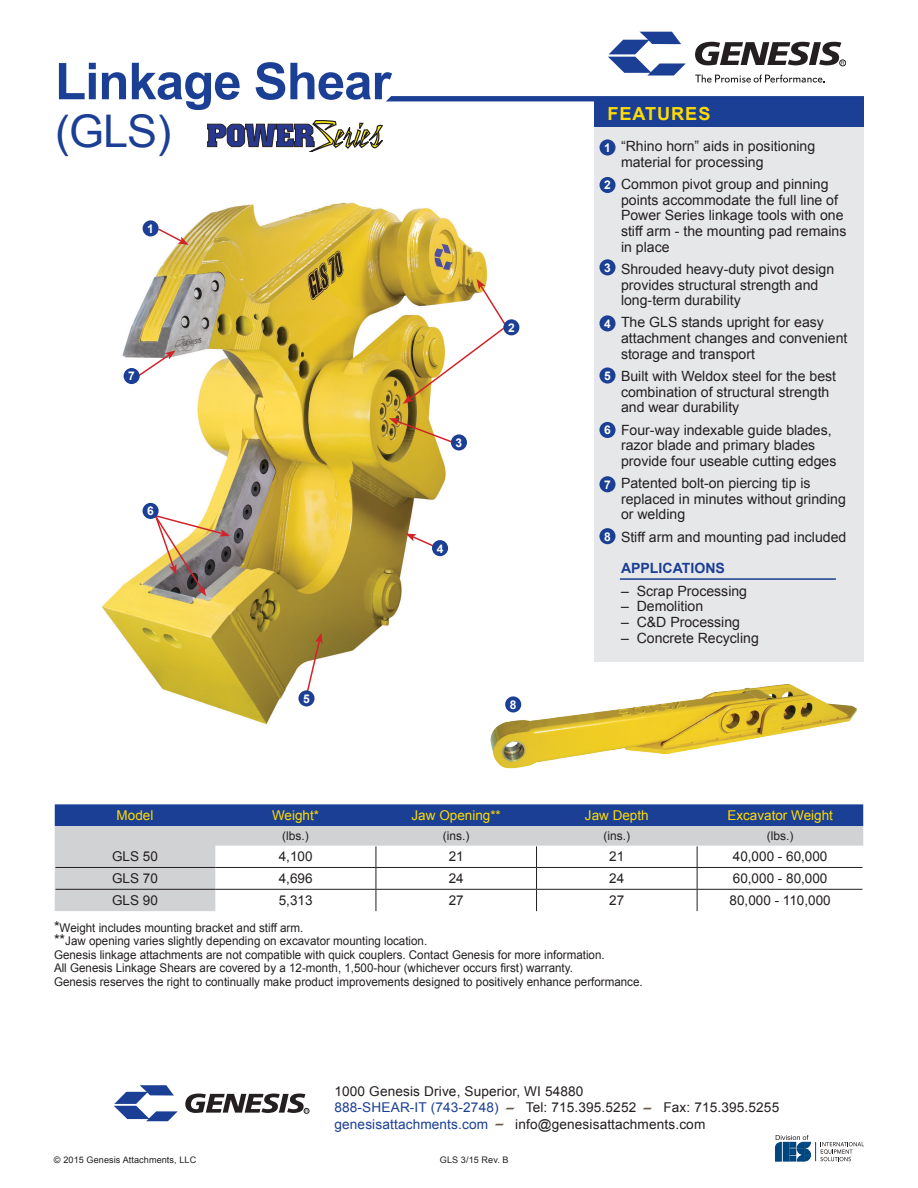
<style>
.page{position:relative;width:918px;height:1188px;background:#fff}
.page>*{position:absolute;margin:0;border:0;box-sizing:border-box;transform-origin:0 0}
.t1{font:700 51px "Arial";letter-spacing:-.02em;color:#1b3f94}
.t2{font:45px "Arial";color:#1b3f94}
.t3{font:700 18px "Arial";letter-spacing:.05em;color:#ffdc01}
.Paragraph_Style_1{font:14.1px/15.6px "Arial";color:#231f20}
.Paragraph_Style_1-2{font:700 14.1px "Arial";color:#1b3f94}
.t4{font:13.5px "Arial";letter-spacing:.01em;color:#231f20}
.t5{font:13.5px "Arial";color:#ffdc01}
.t6{font:12px "Arial";color:#231f20}
.t7{font:700 12px "Arial";color:#fff}
.t8{font:9px "Arial";letter-spacing:.01em;color:#231f20}
.s1{font-size:15px}
.s2{color:#1b3f94}
.s3{font-style:italic;font-size:21px;color:#685d49}
</style>
<div class="page">
<img style="left:102px;top:202px;width:408px;height:523px">
<svg style="left:134px;top:350px;width:42px;height:29px"></svg>
<svg style="left:403px;top:279px;width:105px;height:125px"></svg>
<svg style="left:157px;top:227px;width:32px;height:18px"></svg>
<svg style="left:153px;top:514px;width:77px;height:82px"></svg>
<svg style="left:305px;top:633px;width:18px;height:61px"></svg>
<svg style="left:389px;top:418px;width:64px;height:26px"></svg>
<svg style="left:405px;top:533px;width:31px;height:15px"></svg>
<div style="left:143px;top:220px;width:16px;height:16px;background:#1b3f94;border-radius:50%"></div>
<div style="left:503px;top:319px;width:16px;height:16px;background:#1b3f94;border-radius:50%"></div>
<div style="left:451px;top:434px;width:16px;height:17px;background:#1b3f94;border-radius:50%"></div>
<div style="left:432px;top:540px;width:16px;height:16px;background:#1b3f94;border-radius:50%"></div>
<div style="left:298px;top:690px;width:17px;height:16px;background:#1b3f94;border-radius:50%"></div>
<div style="left:143px;top:503px;width:16px;height:16px;background:#1b3f94;border-radius:50%"></div>
<div style="left:124px;top:368px;width:16px;height:16px;background:#1b3f94;border-radius:50%"></div>
<div style="left:839px;top:60px;width:7px;height:6px;border:1px solid #231f20;border-radius:50%"></div>
<svg style="left:695px;top:42px;width:149px;height:23px"></svg>
<svg style="left:607px;top:32px;width:79px;height:44px"></svg>
<svg style="left:695px;top:75px;width:130px;height:7px"></svg>
<svg style="left:207px;top:120px;width:176px;height:31px"></svg>
<div style="left:594px;top:100px;width:270px;height:27px;background:#1b3f94"></div>
<svg style="left:386px;top:96px;width:478px;height:5px;background:#1f4396"></svg>
<div style="left:594px;top:127px;width:270px;height:535px;background:#e6e7e9"></div>
<div style="left:600px;top:139px;width:16px;height:17px;background:#1b3f94;border-radius:50%"></div>
<div style="left:600px;top:177px;width:16px;height:16px;background:#1b3f94;border-radius:50%"></div>
<div style="left:599px;top:259px;width:17px;height:16px;background:#1b3f94;border-radius:50%"></div>
<div style="left:599px;top:315px;width:17px;height:16px;background:#1b3f94;border-radius:50%"></div>
<div style="left:599px;top:367px;width:17px;height:17px;background:#1b3f94;border-radius:50%"></div>
<div style="left:599px;top:422px;width:17px;height:16px;background:#1b3f94;border-radius:50%"></div>
<div style="left:599px;top:476px;width:17px;height:16px;background:#1b3f94;border-radius:50%"></div>
<div style="left:599px;top:528px;width:17px;height:16px;background:#1b3f94;border-radius:50%"></div>
<div style="left:55px;top:804px;width:808px;height:22px;background:#1b3f94"></div>
<svg style="left:55px;top:826px;width:808px;height:85px"></svg>
<hr style="left:56px;top:867px;width:159px;height:1px;background:#231f20">
<hr style="left:215px;top:867px;width:161px;height:1px;background:#231f20">
<hr style="left:376px;top:867px;width:161px;height:1px;background:#231f20">
<hr style="left:537px;top:867px;width:160px;height:1px;background:#231f20">
<hr style="left:697px;top:867px;width:166px;height:1px;background:#231f20">
<hr style="left:56px;top:889px;width:159px;height:1px;background:#231f20">
<hr style="left:215px;top:889px;width:161px;height:1px;background:#231f20">
<hr style="left:376px;top:889px;width:161px;height:1px;background:#231f20">
<svg style="left:376px;top:846px;width:1px;height:65px"></svg>
<hr style="left:537px;top:889px;width:160px;height:1px;background:#231f20">
<svg style="left:536px;top:846px;width:1px;height:65px"></svg>
<hr style="left:697px;top:889px;width:166px;height:1px;background:#231f20">
<svg style="left:697px;top:846px;width:1px;height:65px"></svg>
<hr style="left:620px;top:578px;width:216px;height:2px;background:#1b3f94">
<img style="left:479px;top:675px;width:378px;height:94px">
<svg style="left:185px;top:1094px;width:124px;height:20px"></svg>
<svg style="left:114px;top:1085px;width:64px;height:36px"></svg>
<svg style="left:775px;top:1135px;width:89px;height:26px"></svg>
<p class="t1" style="left:55px;top:47px;width:338px">Linkage Shear</p>
<p class="t2" style="left:55px;top:102px;width:118px">(GLS)</p>
<p class="t3" style="left:608px;top:102px;width:104px">FEATURES</p>
<p class="Paragraph_Style_1" style="left:621px;top:139px;width:196px">“Rhino horn” aids in positioning material for processing</p>
<p class="Paragraph_Style_1" style="left:621px;top:177px;width:227px">Common pivot group and pinning points accommodate the full line of<br>Power Series linkage tools with one stiff arm - the mounting pad remains in place</p>
<p class="Paragraph_Style_1" style="left:621px;top:261px;width:215px">Shrouded heavy-duty pivot design provides structural strength and long-term durability</p>
<p class="Paragraph_Style_1" style="left:621px;top:315px;width:228px">The GLS stands upright for easy attachment changes and convenient storage and transport</p>
<p class="Paragraph_Style_1" style="left:621px;top:368px;width:217px">Built with Weldox steel for the best combination of structural strength and wear durability</p>
<p class="Paragraph_Style_1" style="left:621px;top:422px;width:217px">Four-way indexable guide blades, razor blade and primary blades provide four useable cutting edges</p>
<p class="Paragraph_Style_1" style="left:621px;top:476px;width:226px">Patented bolt-on piercing tip is replaced in minutes without grinding or welding</p>
<p class="Paragraph_Style_1" style="left:621px;top:529px;width:227px">Stiff arm and mounting pad included</p>
<p class="Paragraph_Style_1-2" style="left:621px;top:559px;width:105px">APPLICATIONS</p>
<p class="Paragraph_Style_1" style="left:621px;top:583px;width:128px">– Scrap Processing</p>
<p class="Paragraph_Style_1" style="left:621px;top:599px;width:84px">– Demolition</p>
<p class="Paragraph_Style_1" style="left:621px;top:614px;width:121px">– C&amp;D Processing</p>
<p class="Paragraph_Style_1" style="left:621px;top:630px;width:139px">– Concrete Recycling</p>
<p class="t7" style="left:604px;top:140px;width:8px">1</p>
<p class="t7" style="left:604px;top:177px;width:8px">2</p>
<p class="t7" style="left:147px;top:221px;width:8px">1</p>
<p class="t7" style="left:604px;top:260px;width:8px">3</p>
<p class="t7" style="left:604px;top:316px;width:8px">4</p>
<p class="t7" style="left:508px;top:320px;width:8px">2</p>
<p class="t7" style="left:604px;top:368px;width:8px">5</p>
<p class="t7" style="left:128px;top:368px;width:8px">7</p>
<p class="t7" style="left:604px;top:422px;width:8px">6</p>
<p class="t7" style="left:456px;top:435px;width:8px">3</p>
<p class="t7" style="left:604px;top:476px;width:8px">7</p>
<p class="t7" style="left:147px;top:503px;width:8px">6</p>
<p class="t7" style="left:604px;top:528px;width:8px">8</p>
<p class="t7" style="left:437px;top:540px;width:8px">4</p>
<p class="t7" style="left:303px;top:691px;width:8px">5</p>
<p class="t7" style="left:510px;top:697px;width:8px">8</p>
<p class="t5" style="left:117px;top:807px;width:38px">Model</p>
<p class="t5" style="left:272px;top:807px;width:49px">Weight*</p>
<p class="t5" style="left:412px;top:807px;width:91px">Jaw Opening**</p>
<p class="t5" style="left:585px;top:807px;width:65px">Jaw Depth</p>
<p class="t5" style="left:727px;top:807px;width:107px">Excavator Weight</p>
<p class="t6" style="left:282px;top:828px;width:28px">(lbs.)</p>
<p class="t6" style="left:443px;top:828px;width:28px">(ins.)</p>
<p class="t6" style="left:603px;top:828px;width:28px">(ins.)</p>
<p class="t6" style="left:767px;top:828px;width:28px">(lbs.)</p>
<p class="t4" style="left:112px;top:848px;width:47px">GLS 50</p>
<p class="t4" style="left:279px;top:848px;width:35px">4,100</p>
<p class="t4" style="left:449px;top:848px;width:17px">21</p>
<p class="t4" style="left:609px;top:848px;width:17px">21</p>
<p class="t4" style="left:733px;top:848px;width:96px">40,000 - 60,000</p>
<p class="t4" style="left:112px;top:870px;width:47px">GLS 70</p>
<p class="t4" style="left:279px;top:870px;width:35px">4,696</p>
<p class="t4" style="left:449px;top:870px;width:17px">24</p>
<p class="t4" style="left:609px;top:870px;width:17px">24</p>
<p class="t4" style="left:733px;top:870px;width:96px">60,000 - 80,000</p>
<p class="t4" style="left:112px;top:892px;width:47px">GLS 90</p>
<p class="t4" style="left:279px;top:892px;width:35px">5,313</p>
<p class="t4" style="left:449px;top:892px;width:17px">27</p>
<p class="t4" style="left:609px;top:892px;width:17px">27</p>
<p class="t4" style="left:730px;top:892px;width:103px">80,000 - 110,000</p>
<p class="t6" style="left:54px;top:920px;width:251px"><span class="s1">*</span>Weight includes mounting bracket and stiff arm.</p>
<p class="t6" style="left:54px;top:933px;width:375px"><span class="s1">**</span>Jaw opening varies slightly depending on excavator mounting location.</p>
<p class="t6" style="left:54px;top:947px;width:552px">Genesis linkage attachments are not compatible with quick couplers. Contact Genesis for more information.</p>
<p class="t6" style="left:54px;top:960px;width:520px">All Genesis Linkage Shears are covered by a 12-month, 1,500-hour (whichever occurs first) warranty.</p>
<p class="t6" style="left:54px;top:974px;width:590px">Genesis reserves the right to continually make product improvements designed to positively enhance performance.</p>
<p class="t4" style="left:334px;top:1082px;width:251px">1000 Genesis Drive, Superior, WI 54880</p>
<p class="t4" style="left:334px;top:1099px;width:446px"><span class="s2">888-SHEAR-IT (743-2748)</span> <span class="s3">–</span>Tel: 715.395.5252 <span class="s3">–</span>Fax: 715.395.5255</p>
<p class="t4" style="left:334px;top:1115px;width:372px"><span class="s2">genesisattachments.com</span> <span class="s3">–</span>info@genesisattachments.com</p>
<p class="t8" style="left:54px;top:1153px;width:144px">© 2015 Genesis Attachments, LLC</p>
<p class="t8" style="left:440px;top:1153px;width:70px">GLS 3/15 Rev. B</p>
</div>
